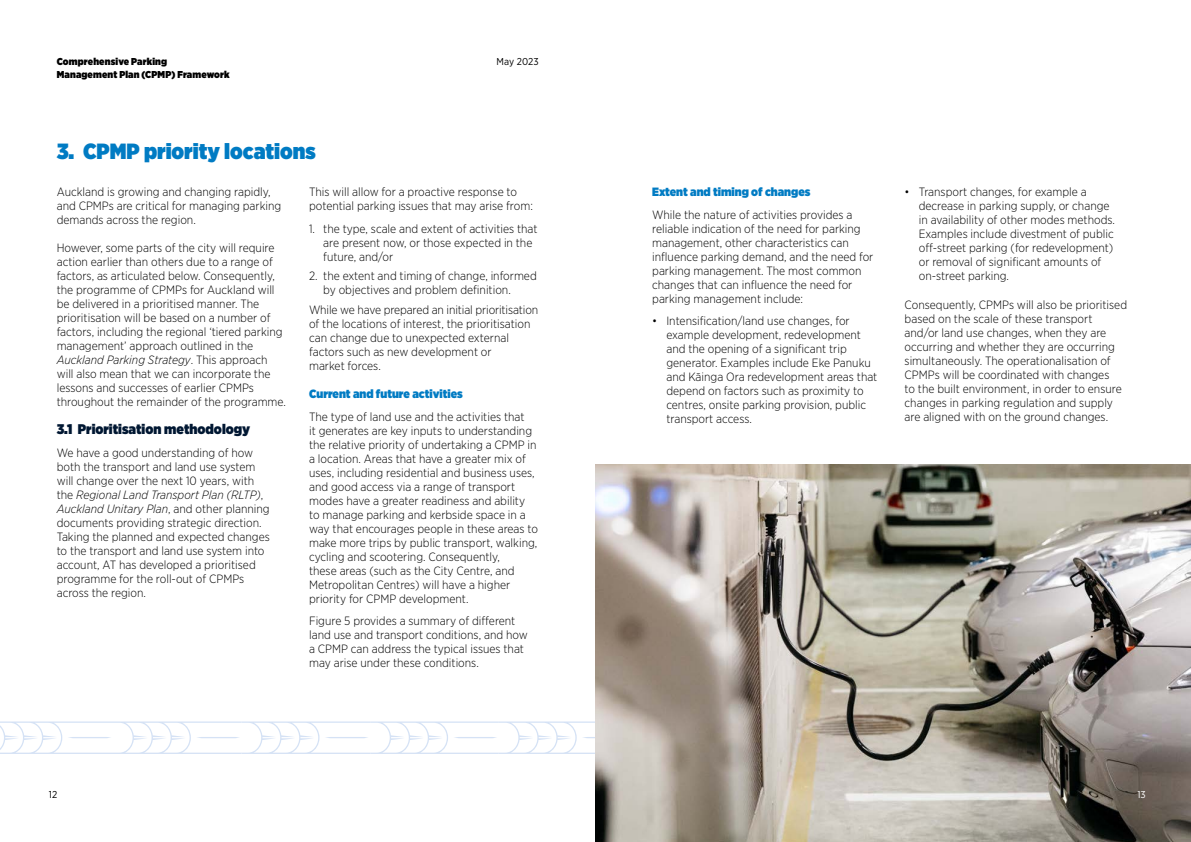
<style>
.page{position:relative;width:1191px;height:842px;background:#fff}
.page>*{position:absolute;margin:0;border:0;box-sizing:border-box;transform-origin:0 0}
.t1{font:900 22px "Gotham Narrow";color:#007bc3}
.t2{font:900 14px "Gotham Narrow";color:#001732}
.t3{font:300 12px/14px "Gotham Narrow";color:#000}
.t4{font:900 12px "Gotham Narrow";color:#007bc3}
.t5{font:900 10px/13px "Gotham Narrow";letter-spacing:.015em;color:#000}
.t6{font:10px "Gotham Narrow";color:#000}
.t7{font:10px "Gotham Narrow";color:#fff}
.s1{font-style:italic}
</style>
<div class="page">
<svg style="left:0;top:721px;width:595px;height:33px"></svg>
<img style="left:595px;top:465px;width:596px;height:377px">
<p class="t5" style="left:57px;top:55px;width:174px">Comprehensive Parking<br>Management Plan (CPMP) Framework</p>
<p class="t6" style="left:496px;top:55px;width:44px">May 2023</p>
<h1 class="t1" style="left:57px;top:137px;width:260px">3. CPMP priority locations</h1>
<p class="t3" style="left:57px;top:185px;width:226px">Auckland is growing and changing rapidly, and CPMPs are critical for managing parking demands across the region.</p>
<p class="t3" style="left:57px;top:241px;width:231px">However, some parts of the city will require action earlier than others due to a range of factors, as articulated below. Consequently, the programme of CPMPs for Auckland will be delivered in a prioritised manner. The prioritisation will be based on a number of factors, including the regional ‘tiered parking management’ approach outlined in the <span class="s1">Auckland Parking Strategy</span>. This approach will also mean that we can incorporate the lessons and successes of earlier CPMPs throughout the remainder of the programme.</p>
<p class="t2" style="left:57px;top:420px;width:195px">3.1 Prioritisation methodology</p>
<p class="t3" style="left:57px;top:445px;width:215px">We have a good understanding of how both the transport and land use system will change over the next 10 years, with the <span class="s1">Regional Land Transport Plan (RLTP)</span>, <span class="s1">Auckland Unitary Plan</span>, and other planning documents providing strategic direction.<br>Taking the planned and expected changes to the transport and land use system into account, AT has developed a prioritised programme for the roll-out of CPMPs across the region.</p>
<p class="t3" style="left:309px;top:185px;width:225px">This will allow for a proactive response to potential parking issues that may arise from:</p>
<p class="t3" style="left:323px;top:221px;width:216px;text-indent:-14px">1. the type, scale and extent of activities that are present now, or those expected in the future, and/or</p>
<p class="t3" style="left:323px;top:269px;width:215px;text-indent:-14px">2. the extent and timing of change, informed by objectives and problem definition.</p>
<p class="t3" style="left:309px;top:302px;width:231px">While we have prepared an initial prioritisation of the locations of interest, the prioritisation can change due to unexpected external factors such as new development or<br>market forces.</p>
<p class="t4" style="left:309px;top:386px;width:155px">Current and future activities</p>
<p class="t3" style="left:309px;top:409px;width:230px">The type of land use and the activities that<br>it generates are key inputs to understanding the relative priority of undertaking a CPMP in a location. Areas that have a greater mix of uses, including residential and business uses, and good access via a range of transport modes have a greater readiness and ability to manage parking and kerbside space in a way that encourages people in these areas to make more trips by public transport, walking, cycling and scootering. Consequently,<br>these areas (such as the City Centre, and Metropolitan Centres) will have a higher priority for CPMP development.</p>
<p class="t3" style="left:309px;top:614px;width:220px">Figure 5 provides a summary of different land use and transport conditions, and how a CPMP can address the typical issues that may arise under these conditions.</p>
<p class="t4" style="left:652px;top:184px;width:160px">Extent and timing of changes</p>
<p class="t3" style="left:652px;top:207px;width:223px">While the nature of activities provides a reliable indication of the need for parking management, other characteristics can influence parking demand, and the need for parking management. The most common changes that can influence the need for parking management include:</p>
<p class="t3" style="left:666px;top:314px;width:212px;text-indent:-14px">• Intensification/land use changes, for example development, redevelopment and the opening of a significant trip generator. Examples include Eke Panuku and Kāinga Ora redevelopment areas that depend on factors such as proximity to centres, onsite parking provision, public transport access.</p>
<p class="t3" style="left:918px;top:185px;width:198px;text-indent:-14px">• Transport changes, for example a decrease in parking supply, or change in availability of other modes methods.<br>Examples include divestment of public off-street parking (for redevelopment) or removal of significant amounts of on-street parking.</p>
<p class="t3" style="left:904px;top:297px;width:224px">Consequently, CPMPs will also be prioritised based on the scale of these transport and/or land use changes, when they are occurring and whether they are occurring simultaneously. The operationalisation of CPMPs will be coordinated with changes<br>to the built environment, in order to ensure changes in parking regulation and supply are aligned with on the ground changes.</p>
<p class="t6" style="left:49px;top:789px;width:10px">12</p>
<p class="t7" style="left:1137px;top:789px;width:10px">13</p>
</div>
